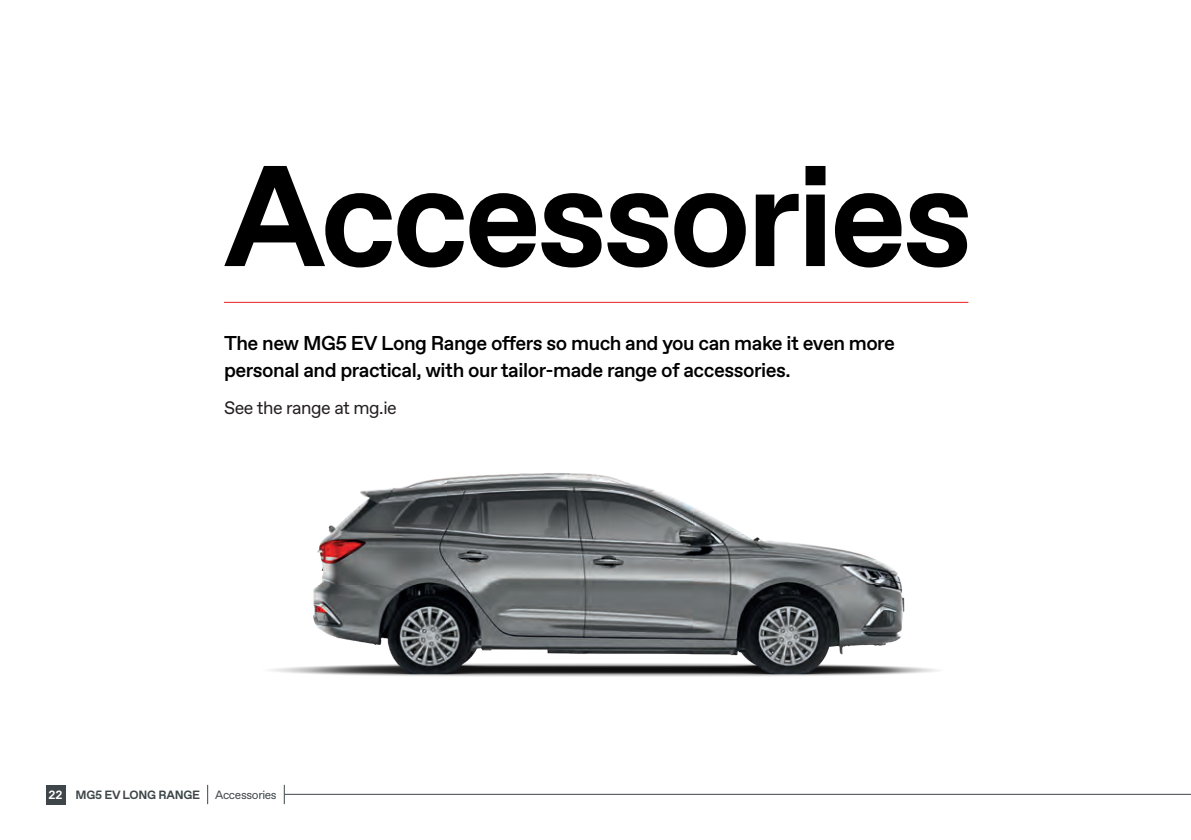
<style>
.page{position:relative;width:1191px;height:840px;background:#fff}
.page>*{position:absolute;margin:0;border:0;box-sizing:border-box;transform-origin:0 0}
.t1{font:700 142.8px "Favorit Std";letter-spacing:-.035em;color:#000001}
.t2{font:500 20px/26px "Favorit Std";letter-spacing:-.025em;color:#000001}
.t3{font:18px "Favorit Std";letter-spacing:-.025em;color:#231f20}
.t4{font:700 12px "Favorit Std";letter-spacing:-.02em;color:#3e4649}
.t5{font:12px "Favorit Std";letter-spacing:-.03em;color:#3e4649}
.t6{font:700 12px "Favorit Std";color:#fff}
</style>
<div class="page">
<img style="left:271px;top:473px;width:667px;height:204px">
<hr style="left:224px;top:302px;width:744px;height:1px;background:#ee1d23">
<hr style="left:284px;top:793px;width:907px;height:1px;background:#3e4649">
<div style="left:46px;top:784px;width:19px;height:20px;background:#3e4649"></div>
<svg style="left:207px;top:784px;width:1px;height:19px"></svg>
<svg style="left:284px;top:784px;width:1px;height:19px"></svg>
<p class="t1" style="left:224px;top:121px;width:751px">Accessories</p>
<p class="t2" style="left:224px;top:330px;width:672px">The new MG5 EV Long Range offers so much and you can make it even more personal and practical, with our tailor-made range of accessories.</p>
<p class="t3" style="left:224px;top:395px;width:174px">See the range at mg.ie</p>
<p class="t6" style="left:49px;top:786px;width:15px">22</p>
<p class="t4" style="left:75px;top:786px;width:126px">MG5 EV LONG RANGE</p>
<p class="t5" style="left:215px;top:786px;width:63px">Accessories</p>
</div>
